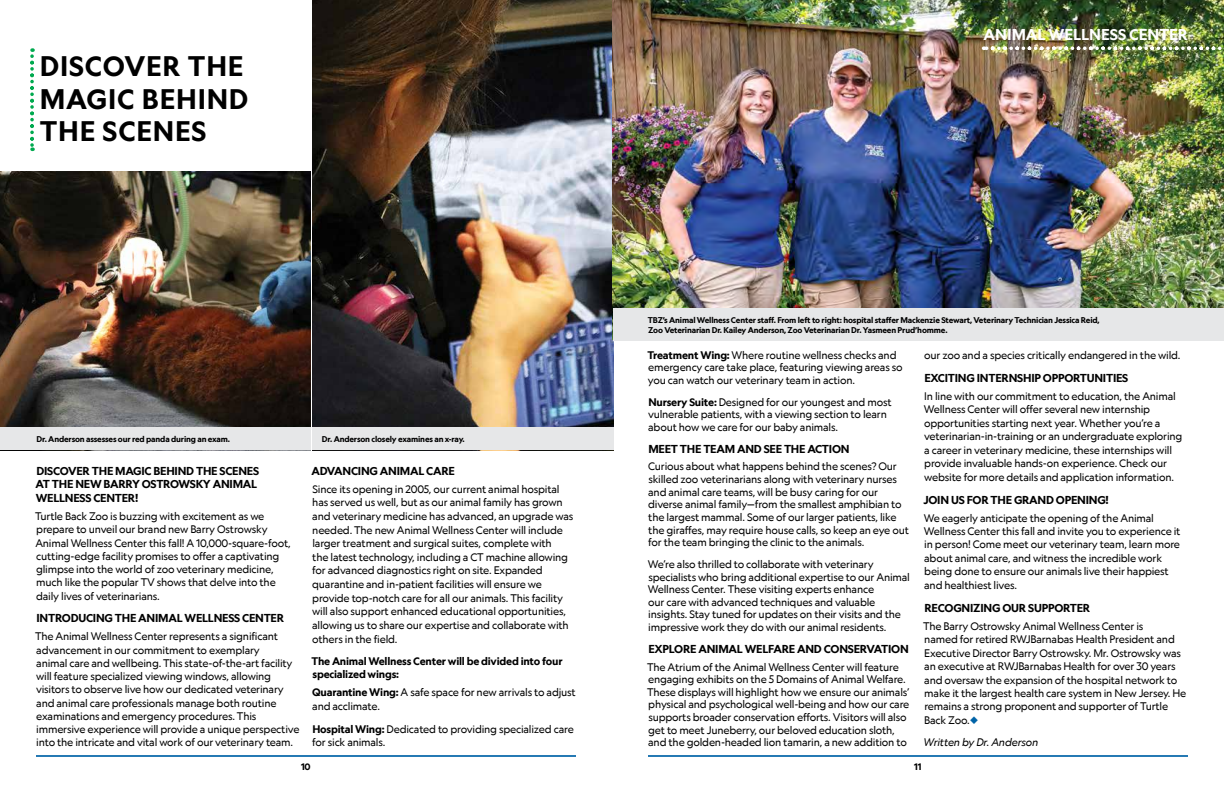
<style>
.page{position:relative;width:1224px;height:792px;background:#fff}
.page>*{position:absolute;margin:0;border:0;box-sizing:border-box;transform-origin:0 0}
.t1{font:700 27px/32.4px "Geograph Edit";letter-spacing:.03em;color:#000}
.t2{font:700 15px "Geograph Edit";color:#fff}
.t3{font:700 11px/13.9px "Geograph Edit";letter-spacing:-.02em;color:#000}
.t4{font:10.5px/12.6px "Geograph Edit";letter-spacing:-.02em;color:#000}
.t5{font:700 10.5px/13.6px "Geograph Edit";letter-spacing:-.02em;color:#000}
.t6{font:italic 10.5px "Geograph Edit";letter-spacing:-.02em;color:#000}
.t7{font:700 9px "Geograph Edit";color:#000}
.t8{font:700 8px/10px "Geograph Edit";letter-spacing:-.02em;color:#000}
.s1{font-weight:700}
</style>
<div class="page">
<hr style="left:36px;top:755px;width:540px;height:2px;background:#0063a7">
<hr style="left:648px;top:755px;width:540px;height:2px;background:#0063a7">
<img style="left:312px;top:0;width:301px;height:428px">
<img style="left:612px;top:0;width:612px;height:339px">
<svg style="left:30px;top:48px;width:4px;height:103px"></svg>
<div style="left:613px;top:308px;width:611px;height:32px;background:#e6e7e8"></div>
<img style="left:0;top:172px;width:311px;height:256px">
<div style="left:0;top:428px;width:613px;height:22px;background:#e6e7e8"></div>
<hr style="left:311px;top:0;width:1px;height:487px;background:#fff">
<svg style="left:984px;top:46px;width:240px;height:4px"></svg>
<h1 class="t1" style="left:40px;top:50px;width:210px">DISCOVER THE<br>MAGIC BEHIND<br>THE SCENES</h1>
<p class="t8" style="left:37px;top:433px;width:195px">Dr. Anderson assesses our red panda during an exam.</p>
<p class="t8" style="left:322px;top:433px;width:144px">Dr. Anderson closely examines an x-ray.</p>
<p class="t3" style="left:312px;top:463px;width:145px">ADVANCING ANIMAL CARE</p>
<p class="t4" style="left:312px;top:482px;width:263px;line-height:13.6px">Since its opening in 2005, our current animal hospital has served us well, but as our animal family has grown and veterinary medicine has advanced, an upgrade was needed. The new Animal Wellness Center will include larger treatment and surgical suites, complete with<br>the latest technology, including a CT machine allowing for advanced diagnostics right on site. Expanded quarantine and in-patient facilities will ensure we provide top-notch care for all our animals. This facility will also support enhanced educational opportunities, allowing us to share our expertise and collaborate with others in the field.</p>
<p class="t5" style="left:311px;top:654px;width:253px">The Animal Wellness Center will be divided into four specialized wings:</p>
<p class="t4" style="left:312px;top:686px;width:265px;line-height:13.6px"><span class="s1">Quarantine Wing:</span> A safe space for new arrivals to adjust and acclimate.</p>
<p class="t4" style="left:312px;top:722px;width:263px;line-height:13.6px"><span class="s1">Hospital Wing:</span> Dedicated to providing specialized care for sick animals.</p>
<p class="t3" style="left:36px;top:463px;width:225px">DISCOVER THE MAGIC BEHIND THE SCENES<br>AT THE NEW BARRY OSTROWSKY ANIMAL<br>WELLNESS CENTER!</p>
<p class="t4" style="left:35px;top:509px;width:257px;line-height:13.3px">Turtle Back Zoo is buzzing with excitement as we prepare to unveil our brand new Barry Ostrowsky Animal Wellness Center this fall! A 10,000-square-foot, cutting-edge facility promises to offer a captivating glimpse into the world of zoo veterinary medicine, much like the popular TV shows that delve into the daily lives of veterinarians.</p>
<p class="t3" style="left:37px;top:611px;width:249px">INTRODUCING THE ANIMAL WELLNESS CENTER</p>
<p class="t4" style="left:35px;top:630px;width:266px;line-height:13.3px">The Animal Wellness Center represents a significant advancement in our commitment to exemplary<br>animal care and wellbeing. This state-of-the-art facility will feature specialized viewing windows, allowing visitors to observe live how our dedicated veterinary and animal care professionals manage both routine examinations and emergency procedures. This immersive experience will provide a unique perspective into the intricate and vital work of our veterinary team.</p>
<h2 class="t2" style="left:984px;top:25px;width:206px">ANIMAL WELLNESS CENTER</h2>
<p class="t8" style="left:648px;top:315px;width:453px">TBZ’s Animal Wellness Center staff. From left to right: hospital staffer Mackenzie Stewart, Veterinary Technician Jessica Reid,<br>Zoo Veterinarian Dr. Kailey Anderson, Zoo Veterinarian Dr. Yasmeen Prud’homme.</p>
<p class="t4" style="left:647px;top:349px;width:257px"><span class="s1">Treatment Wing:</span> Where routine wellness checks and emergency care take place, featuring viewing areas so you can watch our veterinary team in action.</p>
<p class="t4" style="left:648px;top:395px;width:245px"><span class="s1">Nursery Suite:</span> Designed for our youngest and most vulnerable patients, with a viewing section to learn about how we care for our baby animals.</p>
<p class="t3" style="left:648px;top:442px;width:203px">MEET THE TEAM AND SEE THE ACTION</p>
<p class="t4" style="left:648px;top:460px;width:262px">Curious about what happens behind the scenes? Our skilled zoo veterinarians along with veterinary nurses and animal care teams, will be busy caring for our diverse animal family—from the smallest amphibian to the largest mammal. Some of our larger patients, like the giraffes, may require house calls, so keep an eye out for the team bringing the clinic to the animals.</p>
<p class="t4" style="left:648px;top:558px;width:264px">We’re also thrilled to collaborate with veterinary specialists who bring additional expertise to our Animal Wellness Center. These visiting experts enhance<br>our care with advanced techniques and valuable insights. Stay tuned for updates on their visits and the impressive work they do with our animal residents.</p>
<p class="t3" style="left:648px;top:642px;width:262px">EXPLORE ANIMAL WELFARE AND CONSERVATION</p>
<p class="t4" style="left:647px;top:660px;width:264px">The Atrium of the Animal Wellness Center will feature engaging exhibits on the 5 Domains of Animal Welfare.<br>These displays will highlight how we ensure our animals’ physical and psychological well-being and how our care supports broader conservation efforts. Visitors will also get to meet Juneberry, our beloved education sloth, and the golden-headed lion tamarin, a new addition to</p>
<p class="t4" style="left:924px;top:349px;width:258px">our zoo and a species critically endangered in the wild.</p>
<p class="t3" style="left:924px;top:371px;width:206px">EXCITING INTERNSHIP OPPORTUNITIES</p>
<p class="t4" style="left:924px;top:389px;width:260px;line-height:13.5px">In line with our commitment to education, the Animal Wellness Center will offer several new internship opportunities starting next year. Whether you’re a veterinarian-in-training or an undergraduate exploring a career in veterinary medicine, these internships will provide invaluable hands-on experience. Check our website for more details and application information.</p>
<p class="t3" style="left:923px;top:492px;width:187px">JOIN US FOR THE GRAND OPENING!</p>
<p class="t4" style="left:924px;top:511px;width:258px;line-height:13.5px">We eagerly anticipate the opening of the Animal Wellness Center this fall and invite you to experience it in person! Come meet our veterinary team, learn more about animal care, and witness the incredible work being done to ensure our animals live their happiest and healthiest lives.</p>
<p class="t3" style="left:924px;top:601px;width:167px">RECOGNIZING OUR SUPPORTER</p>
<p class="t4" style="left:923px;top:619px;width:265px;line-height:13.5px">The Barry Ostrowsky Animal Wellness Center is<br>named for retired RWJBarnabas Health President and Executive Director Barry Ostrowsky. Mr. Ostrowsky was an executive at RWJBarnabas Health for over 30 years and oversaw the expansion of the hospital network to make it the largest health care system in New Jersey. He remains a strong proponent and supporter of Turtle Back Zoo.</p>
<p class="t6" style="left:924px;top:736px;width:116px">Written by Dr. Anderson</p>
<p class="t7" style="left:301px;top:761px;width:11px">10</p>
<p class="t7" style="left:914px;top:761px;width:9px">11</p>
</div>
